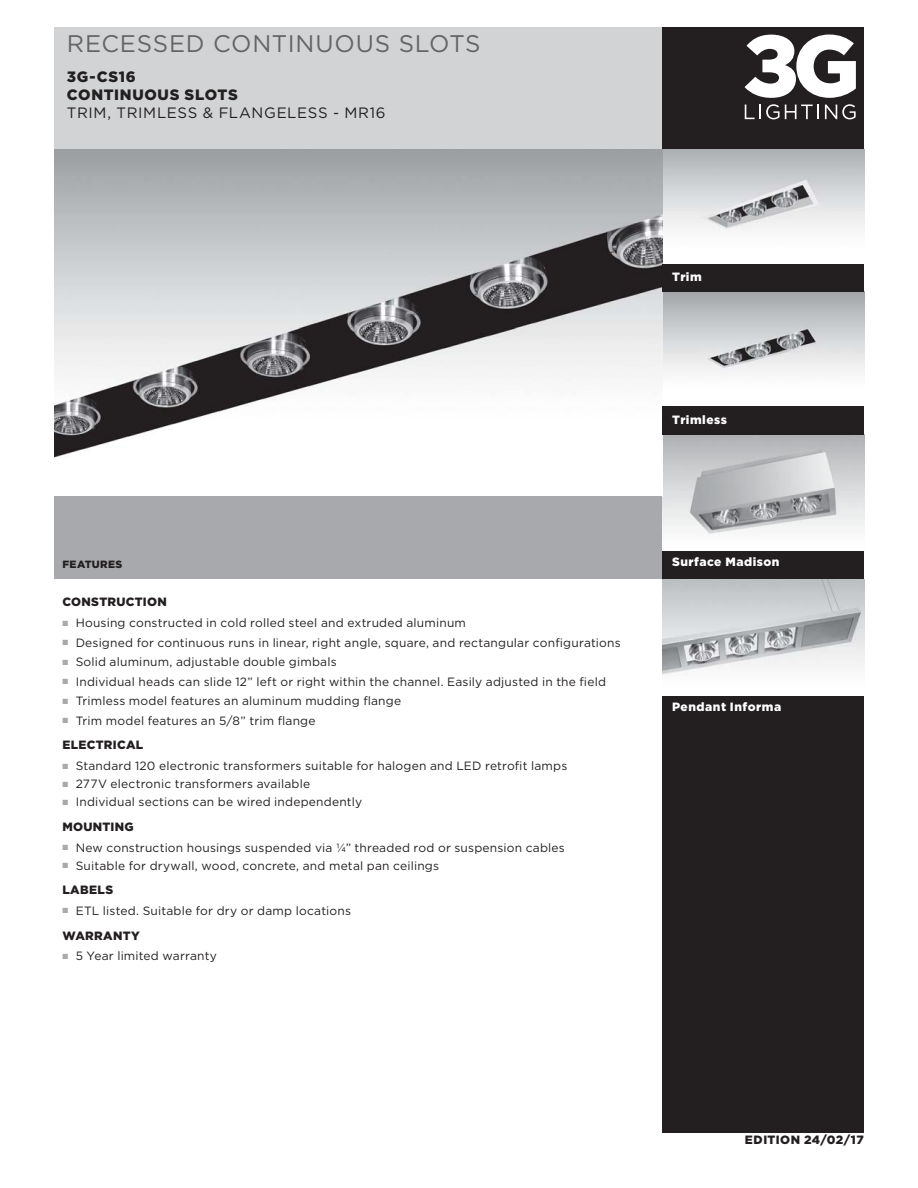
<style>
.page{position:relative;width:918px;height:1188px;background:#fff}
.page>*{position:absolute;margin:0;border:0;box-sizing:border-box;transform-origin:0 0}
.t1{font:24px "Gotham";letter-spacing:.035em;color:#636466}
.t2{font:15px "Gotham";letter-spacing:.045em;color:#231f20}
.t3{font:900 15px/18px "Gotham";letter-spacing:.045em;color:#231f20}
.t4{font:12px/19.5px "Gotham";letter-spacing:.015em;color:#231f20}
.t5{font:900 12px "Gotham";letter-spacing:.025em;color:#231f20}
.t6{font:900 12px "Gotham";letter-spacing:.045em;color:#fff}
.t7{font:900 10.5px "Gotham";letter-spacing:.035em;color:#231f20}
</style>
<div class="page">
<div style="left:662px;top:27px;width:202px;height:123px;background:#231f20"></div>
<div style="left:55px;top:27px;width:607px;height:123px;background:#d1d3d4"></div>
<img style="left:662px;top:150px;width:202px;height:114px">
<svg style="left:745px;top:35px;width:111px;height:63px"></svg>
<svg style="left:825px;top:104px;width:31px;height:15px"></svg>
<svg style="left:745px;top:104px;width:34px;height:15px"></svg>
<svg style="left:785px;top:105px;width:34px;height:14px"></svg>
<img style="left:662px;top:292px;width:202px;height:81px">
<img style="left:662px;top:435px;width:202px;height:99px">
<img style="left:55px;top:150px;width:607px;height:347px">
<div style="left:55px;top:497px;width:607px;height:82px;background:#a7a9ac"></div>
<div style="left:662px;top:264px;width:202px;height:28px;background:#231f20"></div>
<div style="left:662px;top:406px;width:202px;height:29px;background:#231f20"></div>
<div style="left:662px;top:551px;width:202px;height:28px;background:#231f20"></div>
<div style="left:662px;top:579px;width:202px;height:554px;background:#231f20"></div>
<img style="left:662px;top:579px;width:202px;height:117px">
<h1 class="t1" style="left:67px;top:34px;width:415px">RECESSED CONTINUOUS SLOTS</h1>
<p class="t3" style="left:67px;top:69px;width:172px">3G-CS16<br>CONTINUOUS SLOTS</p>
<p class="t2" style="left:67px;top:107px;width:320px">TRIM, TRIMLESS &amp; FLANGELESS - MR16</p>
<p class="t6" style="left:672px;top:273px;width:31px">Trim</p>
<p class="t6" style="left:672px;top:415px;width:56px">Trimless</p>
<p class="t7" style="left:62px;top:561px;width:62px">FEATURES</p>
<p class="t5" style="left:62px;top:598px;width:106px">CONSTRUCTION</p>
<p class="t4" style="left:76px;top:614px;width:547px">Housing constructed in cold rolled steel and extruded aluminum<br>Designed for continuous runs in linear, right angle, square, and rectangular configurations Solid aluminum, adjustable double gimbals<br>Individual heads can slide 12” left or right within the channel. Easily adjusted in the field Trimless model features an aluminum mudding flange<br>Trim model features an 5/8” trim flange</p>
<p class="t5" style="left:62px;top:741px;width:82px">ELECTRICAL</p>
<p class="t4" style="left:76px;top:758px;width:493px;line-height:18px">Standard 120 electronic transformers suitable for halogen and LED retrofit lamps<br>277V electronic transformers available<br>Individual sections can be wired independently</p>
<p class="t5" style="left:62px;top:822px;width:73px">MOUNTING</p>
<p class="t4" style="left:76px;top:839px;width:491px;line-height:18px">New construction housings suspended via ¼” threaded rod or suspension cables<br>Suitable for drywall, wood, concrete, and metal pan ceilings</p>
<p class="t5" style="left:62px;top:886px;width:52px">LABELS</p>
<p class="t4" style="left:76px;top:902px;width:277px">ETL listed. Suitable for dry or damp locations</p>
<p class="t5" style="left:62px;top:931px;width:79px">WARRANTY</p>
<p class="t4" style="left:76px;top:947px;width:143px">5 Year limited warranty</p>
<p class="t6" style="left:672px;top:557px;width:109px">Surface Madison</p>
<p class="t6" style="left:672px;top:703px;width:111px">Pendant Informa</p>
<p class="t5" style="left:745px;top:1135px;width:120px">EDITION 24/02/17</p>
</div>
